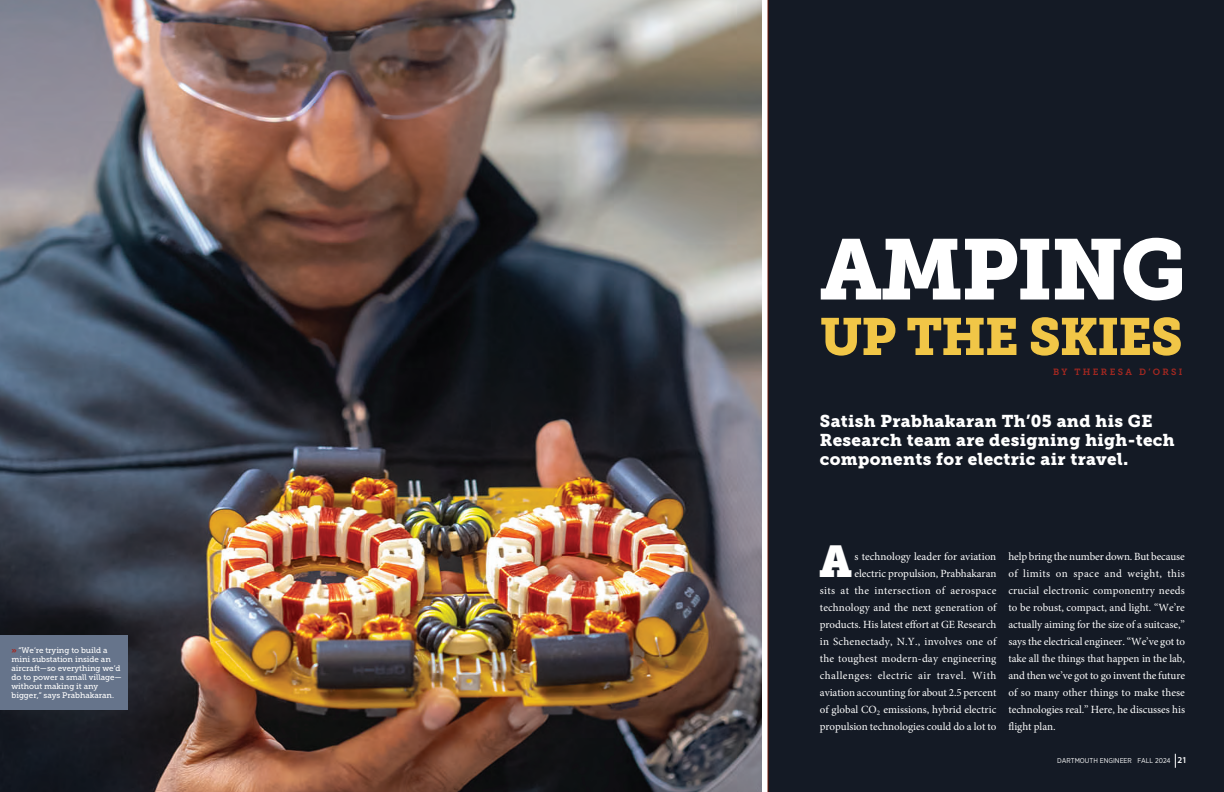
<style>
.page{position:relative;width:1224px;height:792px;background:#fff}
.page>*{position:absolute;margin:0;border:0;box-sizing:border-box;transform-origin:0 0}
.t1{font:85px "Museo Slab 900";letter-spacing:-.03em;color:#fff}
.t2{font:52px "Museo Slab 900";letter-spacing:-.03em;color:#f1c647}
.BODY{font:44.1px "Museo Slab";color:#fff}
.t3{font:17px/19px "Museo Slab 900";letter-spacing:.02em;color:#fff}
.BODY-2{font:11px/17px "Minion Pro";color:#fff;text-align:right}
.t4{font:9px "Museo Slab 700";letter-spacing:.26em;color:#a32821}
.BODY-3{font:8px/9px "Museo Slab 500";letter-spacing:-.005em;color:#fff}
.t5{font:7px "Gotham Narrow";color:#fff}
.s1{font-family:"Museo Slab 900";color:#a32821}
.s2{font-size:18.7px}
.s3{font-family:"Myriad Pro";font-weight:600;font-size:9px}
</style>
<div class="page">
<div style="left:768px;top:0;width:456px;height:792px;background:#141a25"></div>
<img style="left:0;top:0;width:762px;height:792px">
<svg style="left:1175px;top:754px;width:1px;height:14px"></svg>
<div style="left:0;top:635px;width:127px;height:75px;background:#66748b"></div>
<p class="BODY-3" style="left:12px;top:646px;width:112px"><span class="s1">»</span> “We’re trying to build a mini substation inside an aircraft—so everything we’d do to power a small village— without making it any bigger,” says Prabhakaran.</p>
<p class="t1" style="left:820px;top:220px;width:368px">AMPING</p>
<p class="t2" style="left:820px;top:307px;width:364px">UP THE SKIES</p>
<p class="t4" style="left:1053px;top:367px;width:131px">BY THERESA D’ORSI</p>
<p class="t3" style="left:820px;top:412px;width:356px">Satish Prabhakaran Th’05 and his GE<br>Research team are designing high-tech components for electric air travel<span class="s2">.</span></p>
<p class="BODY" style="left:819px;top:536px;width:34px">A</p>
<p class="BODY-2" style="left:820px;top:548px;width:178px">s technology leader for aviation<br>electric propulsion, Prabhakaran<br>sits at the intersection of aerospace technology and the next generation of products. His latest effort at GE Research in Schenectady, N.Y., involves one of the toughest modern-day engineering challenges: electric air travel. With aviation accounting for about 2.5 percent of global CO<sub>2</sub> emissions, hybrid electric propulsion technologies could do a lot to</p>
<p class="BODY-2" style="left:1008px;top:548px;width:178px;text-align:justify">help bring the number down. But because of limits on space and weight, this crucial electronic componentry needs to be robust, compact, and light. “We’re actually aiming for the size of a suitcase,” says the electrical engineer. “We’ve got to take all the things that happen in the lab, and then we’ve got to go invent the future of so many other things to make these technologies real.” Here, he discusses his flight plan.</p>
<p class="t5" style="left:1057px;top:757px;width:131px">DARTMOUTH ENGINEER FALL 2024 <span class="s3">21</span></p>
</div>
